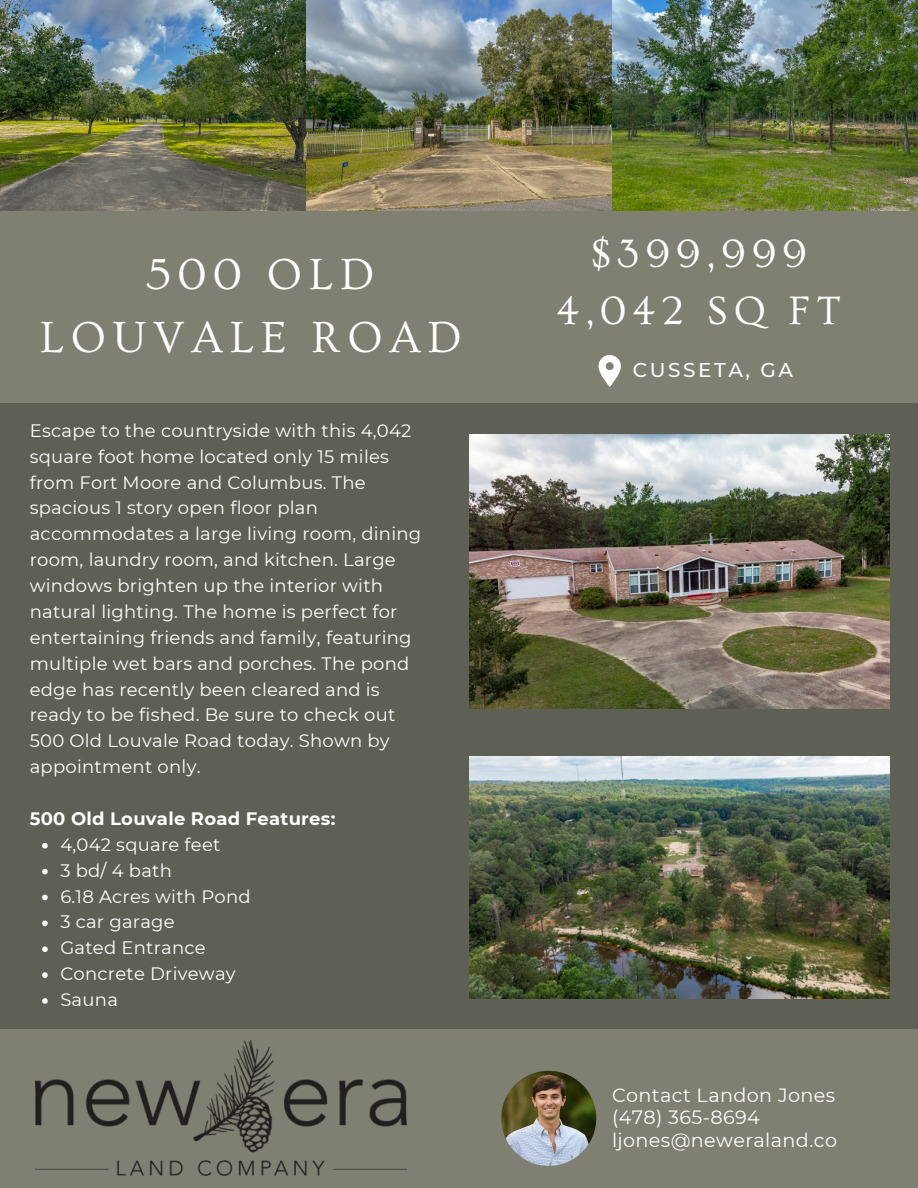
<style>
.page{position:relative;width:918px;height:1188px;background:#5f6055}
.page>*{position:absolute;margin:0;border:0;box-sizing:border-box;transform-origin:0 0}
.t1{font:45.6px/63px "Ovo";letter-spacing:.15em;color:#fefefe;text-align:center}
.t2{font:41.7px/57.3px "Ovo";letter-spacing:.145em;color:#fefefe;text-align:center}
.t3{font:500 19.95px "Montserrat";letter-spacing:.13em;color:#fefefe}
.t4{font:19.2px "Montserrat";letter-spacing:.02em;color:#fefefe}
.t5{font:18px/25.8px "Montserrat";letter-spacing:.015em;color:#fff}
.t6{font:700 18px "Montserrat";letter-spacing:.015em;color:#fff}
</style>
<div class="page">
<img style="left:0;top:0;width:918px;height:211px">
<div style="left:0;top:211px;width:918px;height:192px;background:#7f8072"></div>
<div style="left:0;top:1030px;width:918px;height:158px;background:#7f8072"></div>
<img style="left:470px;top:434px;width:419px;height:275px">
<img style="left:470px;top:756px;width:419px;height:242px">
<img style="left:501px;top:1071px;width:95px;height:95px;border-radius:50%">
<img style="left:35px;top:1041px;width:372px;height:135px">
<svg style="left:42px;top:843px;width:6px;height:6px"></svg>
<svg style="left:42px;top:869px;width:6px;height:5px"></svg>
<svg style="left:42px;top:895px;width:6px;height:5px"></svg>
<svg style="left:42px;top:921px;width:6px;height:5px"></svg>
<svg style="left:42px;top:946px;width:6px;height:6px"></svg>
<svg style="left:42px;top:972px;width:6px;height:6px"></svg>
<svg style="left:42px;top:998px;width:6px;height:6px"></svg>
<svg style="left:599px;top:355px;width:22px;height:31px"></svg>
<p class="t1" style="left:40px;top:243px;width:424px">500 OLD<br>LOUVALE ROAD</p>
<p class="t5" style="left:30px;top:417px;width:393px">Escape to the countryside with this 4,042 square foot home located only 15 miles from Fort Moore and Columbus. The spacious 1 story open floor plan accommodates a large living room, dining room, laundry room, and kitchen. Large windows brighten up the interior with natural lighting. The home is perfect for entertaining friends and family, featuring multiple wet bars and porches. The pond edge has recently been cleared and is ready to be fished. Be sure to check out 500 Old Louvale Road today. Shown by appointment only.</p>
<p class="t6" style="left:30px;top:807px;width:307px">500 Old Louvale Road Features:</p>
<p class="t5" style="left:60px;top:831px;width:162px">4,042 square feet</p>
<p class="t5" style="left:60px;top:857px;width:113px">3 bd/ 4 bath</p>
<p class="t5" style="left:60px;top:883px;width:192px">6.18 Acres with Pond</p>
<p class="t5" style="left:60px;top:909px;width:116px">3 car garage</p>
<p class="t5" style="left:60px;top:935px;width:147px">Gated Entrance</p>
<p class="t5" style="left:60px;top:961px;width:177px">Concrete Driveway</p>
<p class="t5" style="left:60px;top:987px;width:59px">Sauna</p>
<p class="t2" style="left:556px;top:225px;width:286px">$399,999<br>4,042 SQ FT</p>
<h3 class="t3" style="left:633px;top:357px;width:162px">CUSSETA, GA</h3>
<p class="t4" style="left:612px;top:1083px;width:225px">Contact Landon Jones</p>
<p class="t4" style="left:612px;top:1106px;width:149px">(478) 365-8694</p>
<p class="t4" style="left:612px;top:1128px;width:227px">ljones@neweraland.co</p>
</div>
